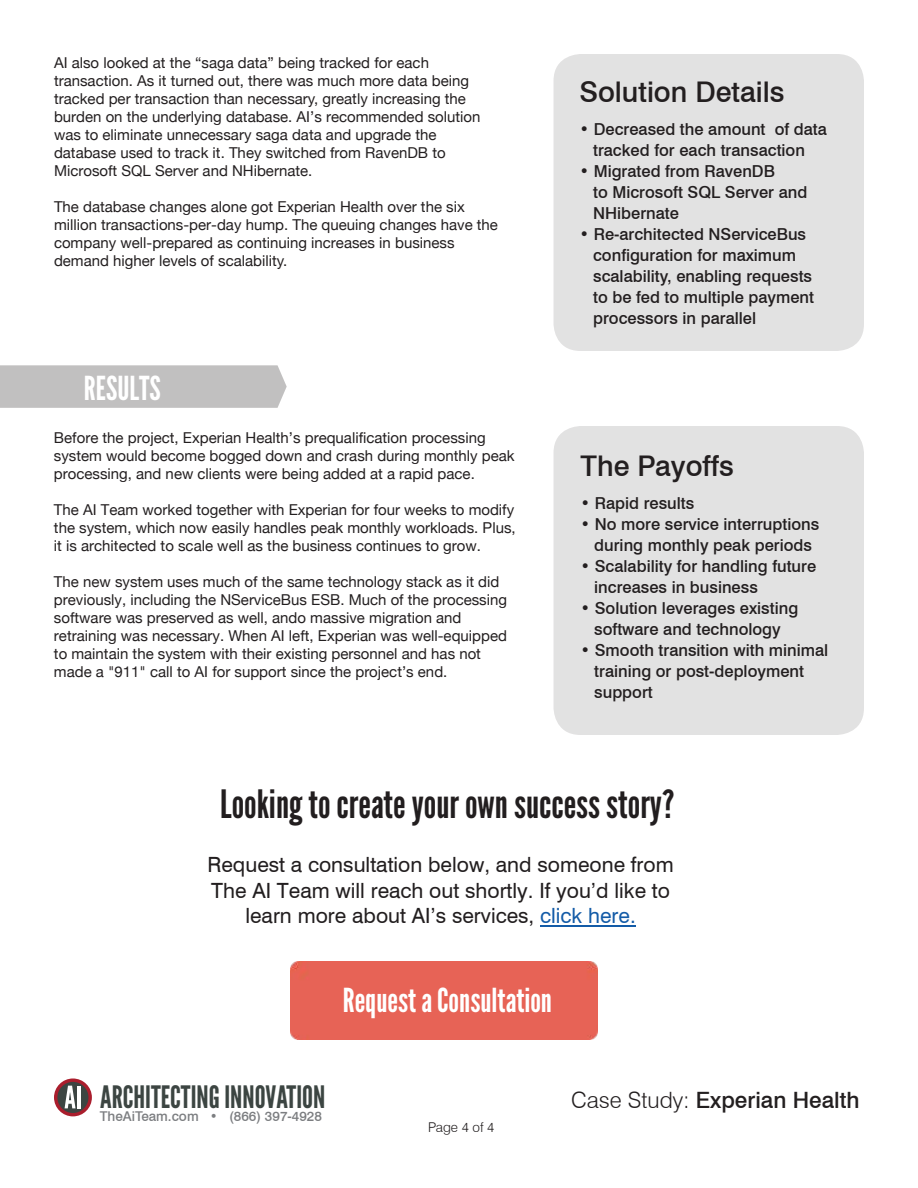
<style>
.page{position:relative;width:918px;height:1188px;background:#fff}
.page>*{position:absolute;margin:0;border:0;box-sizing:border-box;transform-origin:0 0}
.t1{font:39px "League Gothic";color:#221e1f}
.t2{font:33px "League Gothic";color:#fff}
.t3{font:33px "League Gothic";color:#fff}
.t4{font:30.9px "League Gothic";color:#3c4542}
.t5{font:500 28.5px "Swiss 721 BT";color:#231f20}
.t6{font:500 22.5px "Swiss 721 BT";color:#231f20}
.t7{font:21px/25.2px "Swiss 721 BT";color:#221e1f;text-align:center}
.t8{font:500 16.5px/21px "Swiss 721 BT";color:#231f20}
.t9{font:15px/18px "Helvetica Neue";color:#231f20}
.t10{font:500 13.5px "Swiss 721 BT";color:#7c7e81}
.t11{font:300 13.5px "Swiss 721 BT";color:#231f20}
.s1{color:#135ba7}
.s2{font-weight:300}
</style>
<div class="page">
<svg style="left:54px;top:1078px;width:38px;height:38px"></svg>
<div style="left:0;top:365px;width:287px;height:43px;background:#c1c0c0"></div>
<div style="left:554px;top:426px;width:310px;height:309px;background:#e2e2e2;border-radius:27px"></div>
<div style="left:554px;top:54px;width:310px;height:297px;background:#e2e2e2;border-radius:27px"></div>
<hr style="left:540px;top:926px;width:96px;height:1px;background:#135ba7">
<div style="left:291px;top:961px;width:306px;height:79px;background:#e76356"></div>
<p class="t9" style="left:54px;top:55px;width:428px">AI also looked at the “saga data” being tracked for each transaction. As it turned out, there was much more data being tracked per transaction than necessary, greatly increasing the burden on the underlying database. AI’s recommended solution was to eliminate unnecessary saga data and upgrade the database used to track it. They switched from RavenDB to Microsoft SQL Server and NHibernate.</p>
<p class="t9" style="left:54px;top:199px;width:446px">The database changes alone got Experian Health over the six million transactions-per-day hump. The queuing changes have the company well-prepared as continuing increases in business demand higher levels of scalability.</p>
<h2 class="t3" style="left:84px;top:369px;width:78px">RESULTS</h2>
<p class="t9" style="left:54px;top:430px;width:462px">Before the project, Experian Health’s prequalification processing system would become bogged down and crash during monthly peak processing, and new clients were being added at a rapid pace.</p>
<p class="t9" style="left:54px;top:502px;width:463px;text-align:justify">The AI Team worked together with Experian for four weeks to modify the system, which now easily handles peak monthly workloads. Plus, it is architected to scale well as the business continues to grow.</p>
<p class="t9" style="left:54px;top:574px;width:455px">The new system uses much of the same technology stack as it did previously, including the NServiceBus ESB. Much of the processing software was preserved as well, ando massive migration and retraining was necessary. When AI left, Experian was well-equipped to maintain the system with their existing personnel and has not made a "911" call to AI for support since the project’s end.</p>
<h3 class="t5" style="left:579px;top:75px;width:207px">Solution Details</h3>
<p class="t8" style="left:579px;top:119px;width:249px;text-align:center">• Decreased the amount of data tracked for each transaction</p>
<p class="t8" style="left:593px;top:161px;width:216px;text-indent:-14px">• Migrated from RavenDB<br>to Microsoft SQL Server and<br>NHibernate</p>
<p class="t8" style="left:593px;top:224px;width:223px;text-indent:-14px">• Re-architected NServiceBus configuration for maximum scalability, enabling requests to be fed to multiple payment processors in parallel</p>
<h3 class="t5" style="left:580px;top:448px;width:155px">The Payoffs</h3>
<p class="t8" style="left:580px;top:492px;width:115px">• Rapid results</p>
<p class="t8" style="left:580px;top:513px;width:240px;text-align:center">• No more service interruptions during monthly peak periods</p>
<p class="t8" style="left:594px;top:555px;width:223px;text-indent:-14px">• Scalability for handling future increases in business</p>
<p class="t8" style="left:580px;top:597px;width:219px;text-align:center">• Solution leverages existing software and technology</p>
<p class="t8" style="left:594px;top:639px;width:236px;text-indent:-14px">• Smooth transition with minimal training or post-deployment support</p>
<h1 class="t1" style="left:220px;top:780px;width:456px">Looking to create your own success story?</h1>
<h3 class="t7" style="left:208px;top:852px;width:468px">Request a consultation below, and someone from<br>The AI Team will reach out shortly. If you’d like to learn more about AI’s services, <span class="s1">click here.</span></h3>
<h2 class="t2" style="left:343px;top:981px;width:211px">Request a Consultation</h2>
<h3 class="t4" style="left:100px;top:1080px;width:227px">ARCHITECTING INNOVATION</h3>
<h3 class="t6" style="left:571px;top:1086px;width:290px"><span class="s2">Case Study:</span> Experian Health</h3>
<p class="t10" style="left:100px;top:1108px;width:224px">TheAiTeam.com • (866) 397-4928</p>
<p class="t11" style="left:428px;top:1119px;width:68px">Page 4 of 4</p>
</div>
